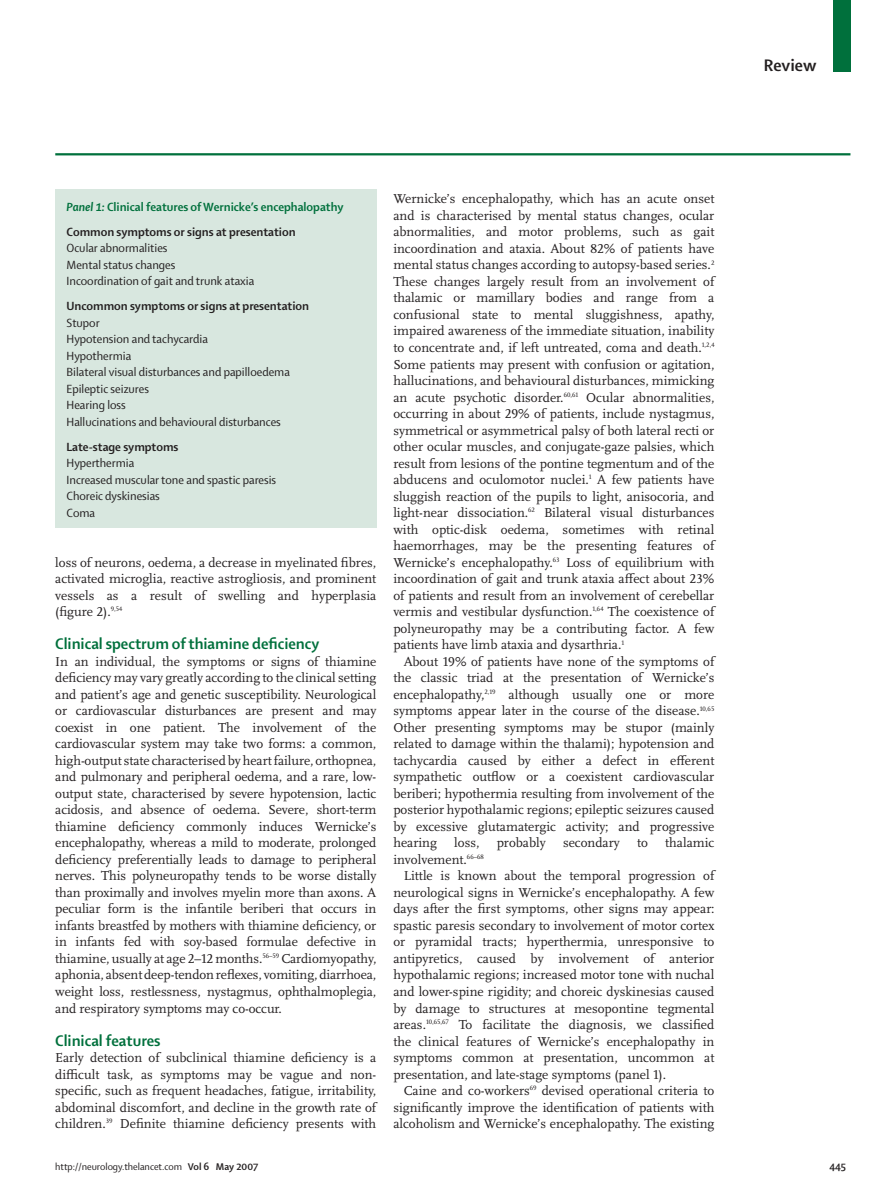
<style>
.page{position:relative;width:893px;height:1200px;background:#fff}
.page>*{position:absolute;margin:0;border:0;box-sizing:border-box;transform-origin:0 0}
.t1{font:700 18px "Shaker 2 Lancet";color:#231f20}
.t2{font:700 16.5px "Shaker 2 Lancet";color:#00703c}
.t3{font:13.5px/16.5px "Scala Lancet Pro";color:#231f20;text-align:justify}
.t4{font:12.75px/16.5px "Shaker 2 Lancet";color:#231f20}
.t5{font:700 12.75px/25px "Shaker 2 Lancet";color:#00703c}
.t6{font:700 12.75px "Shaker 2 Lancet";color:#231f20}
.t7{font:10.5px "Shaker 2 Lancet";color:#231f20}
.t8{font:700 10.5px "Shaker 2 Lancet";color:#231f20}
.s1{font-style:italic}
.s2{color:#231f20}
.s3{font-weight:700}
</style>
<div class="page">
<div style="left:833px;top:0;width:17px;height:71px;background:#00703c"></div>
<hr style="left:55px;top:153px;width:795px;height:2px;background:#00703c">
<div style="left:55px;top:189px;width:321px;height:339px;background:#d8e7df"></div>
<p class="t5" style="left:67px;top:195px;width:279px"><span class="s1">Panel 1:</span> Clinical features of Wernicke’s encephalopathy<br><span class="s2">Common symptoms or signs at presentation</span></p>
<p class="t4" style="left:67px;top:241px;width:189px">Ocular abnormalities<br>Mental status changes<br>Incoordination of gait and trunk ataxia</p>
<p class="t6" style="left:67px;top:301px;width:244px">Uncommon symptoms or signs at presentation</p>
<p class="t4" style="left:67px;top:315px;width:225px">Stupor<br>Hypotension and tachycardia<br>Hypothermia<br>Bilateral visual disturbances and papilloedema<br>Epileptic seizures<br>Hearing loss<br>Hallucinations and behavioural disturbances</p>
<p class="t6" style="left:67px;top:441px;width:113px">Late-stage symptoms</p>
<p class="t4" style="left:67px;top:456px;width:211px">Hyperthermia<br>Increased muscular tone and spastic paresis<br>Choreic dyskinesias<br>Coma</p>
<p class="t3" style="left:55px;top:555px;width:323px">loss of neurons, oedema, a decrease in myelinated fibres, activated microglia, reactive astrogliosis, and prominent vessels as a result of swelling and hyperplasia (figure 2).<sup>9,54</sup></p>
<p class="t2" style="left:55px;top:637px;width:266px">Clinical spectrum of thiamine deficiency</p>
<p class="t3" style="left:55px;top:654px;width:323px">In an individual, the symptoms or signs of thiamine deficiency may vary greatly according to the clinical setting and patient’s age and genetic susceptibility. Neurological or cardiovascular disturbances are present and may coexist in one patient. The involvement of the cardiovascular system may take two forms: a common, high-output state characterised by heart failure, orthopnea, and pulmonary and peripheral oedema, and a rare, low&shy;output state, characterised by severe hypotension, lactic acidosis, and absence of oedema. Severe, short-term thiamine deficiency commonly induces Wernicke’s encephalopathy, whereas a mild to moderate, prolonged deficiency preferentially leads to damage to peripheral nerves. This polyneuropathy tends to be worse distally than proximally and involves myelin more than axons. A peculiar form is the infantile beriberi that occurs in infants breastfed by mothers with thiamine deficiency, or in infants fed with soy-based formulae defective in thiamine, usually at age 2–12 months.<sup>56–59</sup> Cardiomyopathy, aphonia, absent deep-tendon reflexes, vomiting, diarrhoea, weight loss, restlessness, nystagmus, ophthalmoplegia, and respiratory symptoms may co-occur.</p>
<p class="t2" style="left:55px;top:1033px;width:107px">Clinical features</p>
<p class="t3" style="left:55px;top:1050px;width:323px">Early detection of subclinical thiamine deficiency is a difficult task, as symptoms may be vague and non&shy;specific, such as frequent headaches, fatigue, irritability, abdominal discomfort, and decline in the growth rate of children.<sup>39</sup> Definite thiamine deficiency presents with</p>
<p class="t3" style="left:393px;top:192px;width:323px">Wernicke’s encephalopathy, which has an acute onset and is characterised by mental status changes, ocular abnormalities, and motor problems, such as gait incoordination and ataxia. About 82% of patients have mental status changes according to autopsy-based series.<sup>2<br></sup>These changes largely result from an involvement of thalamic or mamillary bodies and range from a confusional state to mental sluggishness, apathy, impaired awareness of the immediate situation, inability to concentrate and, if left untreated, coma and death.<sup>1,2,4<br></sup>Some patients may present with confusion or agitation, hallucinations, and behavioural disturbances, mimicking an acute psychotic disorder.<sup>60,61</sup> Ocular abnormalities, occurring in about 29% of patients, include nystagmus, symmetrical or asymmetrical palsy of both lateral recti or other ocular muscles, and conjugate-gaze palsies, which result from lesions of the pontine tegmentum and of the abducens and oculomotor nuclei.<sup>1</sup> A few patients have sluggish reaction of the pupils to light, anisocoria, and light-near dissociation.<sup>62</sup> Bilateral visual disturbances with optic-disk oedema, sometimes with retinal haemorrhages, may be the presenting features of Wernicke’s encephalopathy.<sup>63</sup> Loss of equilibrium with incoordination of gait and trunk ataxia affect about 23% of patients and result from an involvement of cerebellar vermis and vestibular dysfunction.<sup>1,64</sup> The coexistence of polyneuropathy may be a contributing factor. A few patients have limb ataxia and dysarthria.<sup>1</sup></p>
<p class="t3" style="left:393px;top:654px;width:323px;text-indent:11px">About 19% of patients have none of the symptoms of the classic triad at the presentation of Wernicke’s encephalopathy,<sup>2,19</sup> although usually one or more symptoms appear later in the course of the disease.<sup>10,65<br></sup>Other presenting symptoms may be stupor (mainly related to damage within the thalami); hypotension and tachycardia caused by either a defect in efferent sympathetic outflow or a coexistent cardiovascular beriberi; hypothermia resulting from involvement of the posterior hypothalamic regions; epileptic seizures caused by excessive glutamatergic activity; and progressive hearing</p>
<p class="t3" style="left:454px;top:835px;width:27px">loss,</p>
<p class="t3" style="left:497px;top:835px;width:51px">probably</p>
<p class="t3" style="left:563px;top:835px;width:58px">secondary</p>
<p class="t3" style="left:637px;top:835px;width:12px">to</p>
<p class="t3" style="left:665px;top:835px;width:51px">thalamic</p>
<p class="t3" style="left:393px;top:852px;width:92px">involvement.<sup>66–68</sup></p>
<p class="t3" style="left:404px;top:868px;width:312px">Little is known about the temporal progression of</p>
<p class="t3" style="left:393px;top:885px;width:323px">neurological signs in Wernicke’s encephalopathy. A few</p>
<p class="t3" style="left:393px;top:901px;width:323px">days after the first symptoms, other signs may appear:</p>
<p class="t3" style="left:393px;top:918px;width:323px">spastic paresis secondary to involvement of motor cortex</p>
<p class="t3" style="left:393px;top:934px;width:323px">or pyramidal tracts; hyperthermia, unresponsive to</p>
<p class="t3" style="left:393px;top:951px;width:323px">antipyretics, caused by involvement of anterior</p>
<p class="t3" style="left:393px;top:967px;width:323px">hypothalamic regions; increased motor tone with nuchal</p>
<p class="t3" style="left:393px;top:984px;width:323px">and lower-spine rigidity; and choreic dyskinesias caused</p>
<p class="t3" style="left:393px;top:1000px;width:323px">by damage to structures at mesopontine tegmental</p>
<p class="t3" style="left:393px;top:1017px;width:323px">areas.<sup>10,65,67</sup> To facilitate the diagnosis, we classified</p>
<p class="t3" style="left:393px;top:1033px;width:323px">the clinical features of Wernicke’s encephalopathy in</p>
<p class="t3" style="left:393px;top:1050px;width:323px">symptoms common at presentation, uncommon at</p>
<p class="t3" style="left:393px;top:1066px;width:274px">presentation, and late-stage symptoms (panel 1).</p>
<p class="t3" style="left:404px;top:1083px;width:312px">Caine and co-workers<sup>69</sup> devised operational criteria to</p>
<p class="t3" style="left:393px;top:1099px;width:323px">significantly improve the identification of patients with</p>
<p class="t3" style="left:393px;top:1116px;width:323px">alcoholism and Wernicke’s encephalopathy. The existing</p>
<h1 class="t1" style="left:764px;top:58px;width:54px">Review</h1>
<p class="t7" style="left:55px;top:1162px;width:205px">http://neurology.thelancet.com <span class="s3">Vol 6 May 2007</span></p>
<p class="t8" style="left:829px;top:1162px;width:18px">445</p>
</div>
